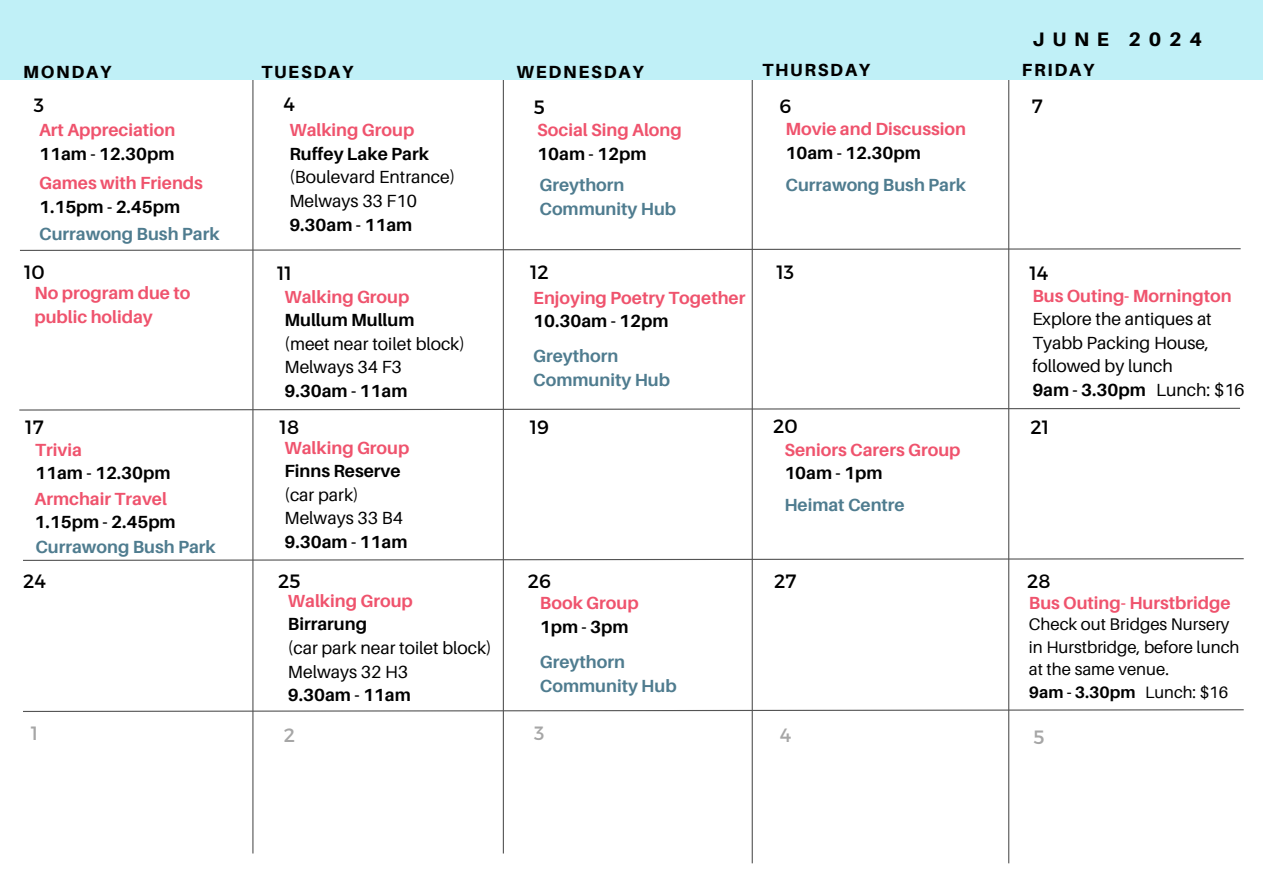
<style>
.page{position:relative;width:1263px;height:894px;background:#fff}
.page>*{position:absolute;margin:0;border:0;box-sizing:border-box;transform-origin:0 0}
.t1{font:800 19.5px "Aileron";letter-spacing:.4em;color:#000}
.t2{font:19.2px "Montserrat";color:#000}
.t3{font:19.2px "Montserrat";color:#a6a6a6}
.t4{font:700 17.55px/23.7px "Aileron";color:#ef536d}
.t5{font:17.55px/23.7px "Aileron";color:#000}
.t6{font:700 17.55px "Aileron";color:#000}
.t7{font:700 17.55px/23.7px "Aileron";color:#4f7c8f}
.t8{font:800 17.55px "Aileron";letter-spacing:.1em;color:#000}
.t9{font:16.8px/22.5px "Aileron";color:#000}
.t10{font:700 16.5px "Aileron";color:#000}
.s1{font-weight:700}
.s2{font-weight:400}
</style>
<div class="page">
<svg style="left:20px;top:247px;width:1221px;height:4px"></svg>
<svg style="left:23px;top:557px;width:1221px;height:4px"></svg>
<svg style="left:23px;top:708px;width:1221px;height:4px"></svg>
<hr style="left:252px;top:41px;width:1px;height:812px;background:#545454">
<hr style="left:752px;top:50px;width:1px;height:813px;background:#545454">
<hr style="left:503px;top:41px;width:1px;height:812px;background:#545454">
<hr style="left:1008px;top:50px;width:1px;height:813px;background:#545454">
<div style="left:0;top:0;width:1263px;height:80px;background:#c0f0f7"></div>
<svg style="left:19px;top:407px;width:1221px;height:4px"></svg>
<p class="t1" style="left:1033px;top:27px;width:171px">JUNE 2024</p>
<p class="t8" style="left:23px;top:61px;width:90px">MONDAY</p>
<p class="t8" style="left:261px;top:61px;width:94px">TUESDAY</p>
<p class="t8" style="left:516px;top:61px;width:129px">WEDNESDAY</p>
<p class="t8" style="left:762px;top:59px;width:109px">THURSDAY</p>
<p class="t8" style="left:1022px;top:59px;width:74px">FRIDAY</p>
<p class="t2" style="left:34px;top:93px;width:12px">3</p>
<p class="t2" style="left:284px;top:92px;width:13px">4</p>
<p class="t2" style="left:534px;top:95px;width:13px">5</p>
<p class="t2" style="left:779px;top:93px;width:13px">6</p>
<p class="t2" style="left:1032px;top:93px;width:12px">7</p>
<p class="t4" style="left:39px;top:118px;width:138px">Art Appreciation</p>
<p class="t6" style="left:39px;top:143px;width:137px">11am - 12.30pm</p>
<p class="t4" style="left:39px;top:170px;width:165px">Games with Friends</p>
<p class="t6" style="left:39px;top:195px;width:143px">1.15pm - 2.45pm</p>
<p class="t7" style="left:39px;top:221px;width:182px">Currawong Bush Park</p>
<p class="t4" style="left:289px;top:118px;width:126px">Walking Group</p>
<p class="t6" style="left:289px;top:143px;width:141px">Ruffey Lake Park</p>
<p class="t5" style="left:289px;top:165px;width:167px">(Boulevard Entrance)<br>Melways 33 F10</p>
<p class="t6" style="left:289px;top:214px;width:124px">9.30am - 11am</p>
<p class="t4" style="left:537px;top:118px;width:146px">Social Sing Along</p>
<p class="t6" style="left:537px;top:143px;width:111px">10am - 12pm</p>
<p class="t7" style="left:539px;top:173px;width:138px">Greythorn<br>Community Hub</p>
<p class="t4" style="left:785px;top:116px;width:182px">Movie and Discussion</p>
<p class="t6" style="left:785px;top:141px;width:137px">10am - 12.30pm</p>
<p class="t7" style="left:785px;top:173px;width:182px">Currawong Bush Park</p>
<p class="t2" style="left:24px;top:259px;width:22px">10</p>
<p class="t2" style="left:277px;top:261px;width:16px">11</p>
<p class="t2" style="left:530px;top:259px;width:20px">12</p>
<p class="t2" style="left:776px;top:259px;width:19px">13</p>
<p class="t2" style="left:1029px;top:261px;width:20px">14</p>
<p class="t4" style="left:34px;top:281px;width:157px">No program due to public holiday</p>
<p class="t4" style="left:284px;top:284px;width:126px">Walking Group</p>
<p class="t6" style="left:284px;top:309px;width:131px">Mullum Mullum</p>
<p class="t5" style="left:284px;top:331px;width:182px">(meet near toilet block)<br>Melways 34 F3</p>
<p class="t6" style="left:284px;top:380px;width:124px">9.30am - 11am</p>
<p class="t4" style="left:533px;top:285px;width:214px">Enjoying Poetry Together</p>
<p class="t6" style="left:533px;top:310px;width:137px">10.30am - 12pm</p>
<p class="t7" style="left:533px;top:344px;width:138px">Greythorn<br>Community Hub</p>
<p class="t4" style="left:1032px;top:283px;width:201px">Bus Outing- Mornington</p>
<p class="t5" style="left:1032px;top:307px;width:214px">Explore the antiques at<br>Tyabb Packing House, followed by lunch<br><span class="s1">9am - 3.30pm</span> Lunch: $16</p>
<p class="t2" style="left:25px;top:414px;width:20px">17</p>
<p class="t2" style="left:280px;top:414px;width:21px">18</p>
<p class="t2" style="left:530px;top:414px;width:21px">19</p>
<p class="t2" style="left:773px;top:413px;width:26px">20</p>
<p class="t2" style="left:1030px;top:414px;width:20px">21</p>
<p class="t4" style="left:35px;top:437px;width:48px">Trivia</p>
<p class="t6" style="left:35px;top:462px;width:137px">11am - 12.30pm</p>
<p class="t4" style="left:35px;top:486px;width:134px">Armchair Travel</p>
<p class="t6" style="left:35px;top:511px;width:143px">1.15pm - 2.45pm</p>
<p class="t7" style="left:35px;top:534px;width:182px">Currawong Bush Park</p>
<p class="t4" style="left:284px;top:435px;width:126px">Walking Group</p>
<p class="t6" style="left:284px;top:460px;width:118px">Finns Reserve</p>
<p class="t5" style="left:284px;top:482px;width:120px">(car park)<br>Melways 33 B4</p>
<p class="t6" style="left:284px;top:531px;width:124px">9.30am - 11am</p>
<p class="t4" style="left:784px;top:437px;width:178px">Seniors Carers Group</p>
<p class="t6" style="left:784px;top:462px;width:100px">10am - 1pm</p>
<p class="t7" style="left:784px;top:492px;width:122px">Heimat Centre</p>
<p class="t2" style="left:23px;top:569px;width:24px">24</p>
<p class="t2" style="left:278px;top:569px;width:24px">25</p>
<p class="t2" style="left:528px;top:568px;width:25px">26</p>
<p class="t2" style="left:774px;top:569px;width:24px">27</p>
<p class="t2" style="left:1027px;top:568px;width:25px">28</p>
<p class="t4" style="left:288px;top:588px;width:126px">Walking Group</p>
<p class="t6" style="left:288px;top:613px;width:81px">Birrarung</p>
<p class="t5" style="left:288px;top:635px;width:205px">(car park near toilet block)<br>Melways 32 H3</p>
<p class="t6" style="left:288px;top:684px;width:124px">9.30am - 11am</p>
<p class="t4" style="left:540px;top:590px;width:100px">Book Group</p>
<p class="t6" style="left:540px;top:615px;width:90px">1pm - 3pm</p>
<p class="t7" style="left:540px;top:650px;width:138px">Greythorn<br>Community Hub</p>
<p class="t4" style="left:1029px;top:590px;width:203px">Bus Outing- Hurstbridge</p>
<p class="t9" style="left:1029px;top:612px;width:212px">Check out Bridges Nursery in Hurstbridge, before lunch at the same venue.</p>
<p class="t10" style="left:1029px;top:681px;width:201px">9am - 3.30pm <span class="s2">Lunch: $16</span></p>
<p class="t3" style="left:31px;top:721px;width:9px">1</p>
<p class="t3" style="left:284px;top:722px;width:13px">2</p>
<p class="t3" style="left:534px;top:721px;width:12px">3</p>
<p class="t3" style="left:780px;top:723px;width:13px">4</p>
<p class="t3" style="left:1033px;top:724px;width:13px">5</p>
</div>
